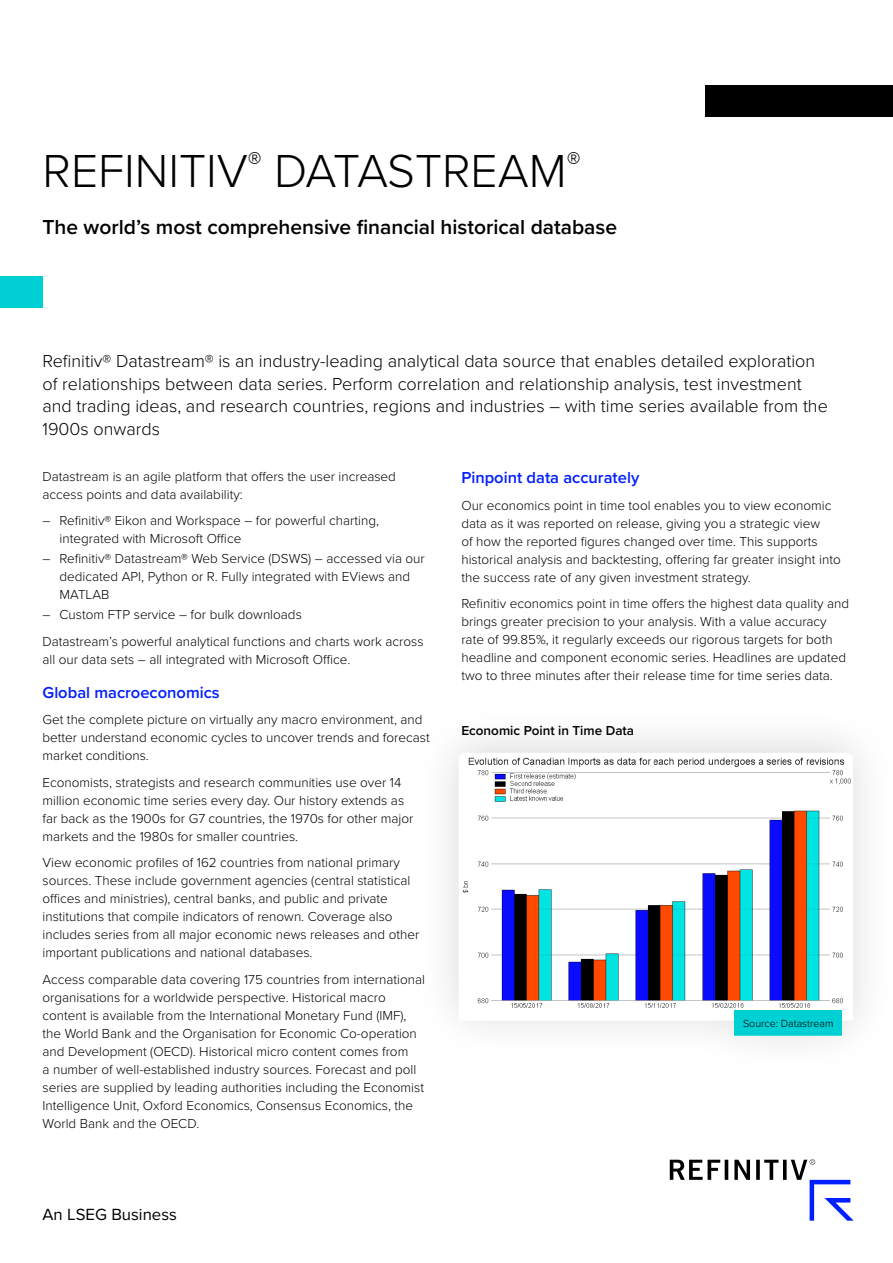
<style>
.page{position:relative;width:893px;height:1263px;background:#fff}
.page>*{position:absolute;margin:0;border:0;box-sizing:border-box;transform-origin:0 0}
.t1{font:300 48px "Proxima Nova";color:#000}
.t2{font:600 21px "Proxima Nova";color:#000}
.t3{font:300 18px/22.5px "Proxima Nova";color:#000}
.t4{font:16.8px "Proxima Nova";color:#000}
.t5{font:600 16.5px "Proxima Nova";color:#001eff}
.t6{font:300 13.5px/18px "Proxima Nova";color:#000}
.t7{font:600 13.5px "Proxima Nova";color:#000}
.t8{font:300 10.65px "Proxima Nova";color:#000}
</style>
<div class="page">
<div style="left:706px;top:85px;width:187px;height:32px;background:#000"></div>
<div style="left:0;top:276px;width:43px;height:32px;background:#00d0d4"></div>
<div style="left:416px;top:705px;width:477px;height:369px;background:#000;opacity:.15"></div>
<img style="left:459px;top:753px;width:394px;height:268px">
<div style="left:734px;top:1010px;width:108px;height:26px;background:#00d0d4"></div>
<svg style="left:670px;top:1159px;width:184px;height:62px"></svg>
<h1 class="t1" style="left:43px;top:135px;width:539px">REFINITIV<sup>®</sup> DATASTREAM<sup>®</sup></h1>
<h2 class="t2" style="left:43px;top:211px;width:576px">The world’s most comprehensive financial historical database</h2>
<p class="t3" style="left:43px;top:349px;width:787px">Refinitiv® Datastream® is an industry-leading analytical data source that enables detailed exploration of relationships between data series. Perform correlation and relationship analysis, test investment and trading ideas, and research countries, regions and industries – with time series available from the 1900s onwards</p>
<p class="t6" style="left:43px;top:466px;width:355px">Datastream is an agile platform that offers the user increased access points and data availability:</p>
<p class="t6" style="left:60px;top:511px;width:321px;text-indent:-17px">– Refinitiv® Eikon and Workspace – for powerful charting, integrated with Microsoft Office</p>
<p class="t6" style="left:60px;top:549px;width:367px;text-indent:-17px">– Refinitiv® Datastream® Web Service (DSWS) – accessed via our dedicated API, Python or R. Fully integrated with EViews and<br>MATLAB</p>
<p class="t6" style="left:43px;top:601px;width:382px;line-height:26.5px">– Custom FTP service – for bulk downloads<br>Datastream’s powerful analytical functions and charts work across</p>
<p class="t6" style="left:43px;top:650px;width:309px">all our data sets – all integrated with Microsoft Office.</p>
<p class="t5" style="left:43px;top:680px;width:179px">Global macroeconomics</p>
<p class="t6" style="left:43px;top:710px;width:389px">Get the complete picture on virtually any macro environment, and better understand economic cycles to uncover trends and forecast market conditions.</p>
<p class="t6" style="left:43px;top:772px;width:372px">Economists, strategists and research communities use over 14 million economic time series every day. Our history extends as far back as the 1900s for G7 countries, the 1970s for other major markets and the 1980s for smaller countries.</p>
<p class="t6" style="left:43px;top:853px;width:378px">View economic profiles of 162 countries from national primary sources. These include government agencies (central statistical offices and ministries), central banks, and public and private institutions that compile indicators of renown. Coverage also includes series from all major economic news releases and other important publications and national databases.</p>
<p class="t6" style="left:43px;top:969px;width:384px">Access comparable data covering 175 countries from international organisations for a worldwide perspective. Historical macro content is available from the International Monetary Fund (IMF), the World Bank and the Organisation for Economic Co-operation and Development (OECD). Historical micro content comes from<br>a number of well-established industry sources. Forecast and poll series are supplied by leading authorities including the Economist Intelligence Unit, Oxford Economics, Consensus Economics, the World Bank and the OECD.</p>
<p class="t5" style="left:461px;top:465px;width:179px">Pinpoint data accurately</p>
<p class="t6" style="left:461px;top:495px;width:381px">Our economics point in time tool enables you to view economic data as it was reported on release, giving you a strategic view<br>of how the reported figures changed over time. This supports historical analysis and backtesting, offering far greater insight into the success rate of any given investment strategy.</p>
<p class="t6" style="left:461px;top:594px;width:389px">Refinitiv economics point in time offers the highest data quality and brings greater precision to your analysis. With a value accuracy rate of 99.85%, it regularly exceeds our rigorous targets for both headline and component economic series. Headlines are updated two to three minutes after their release time for time series data.</p>
<p class="t7" style="left:461px;top:720px;width:174px">Economic Point in Time Data</p>
<p class="t8" style="left:743px;top:1015px;width:92px">Source: Datastream</p>
<p class="t4" style="left:43px;top:1202px;width:136px">An LSEG Business</p>
</div>
